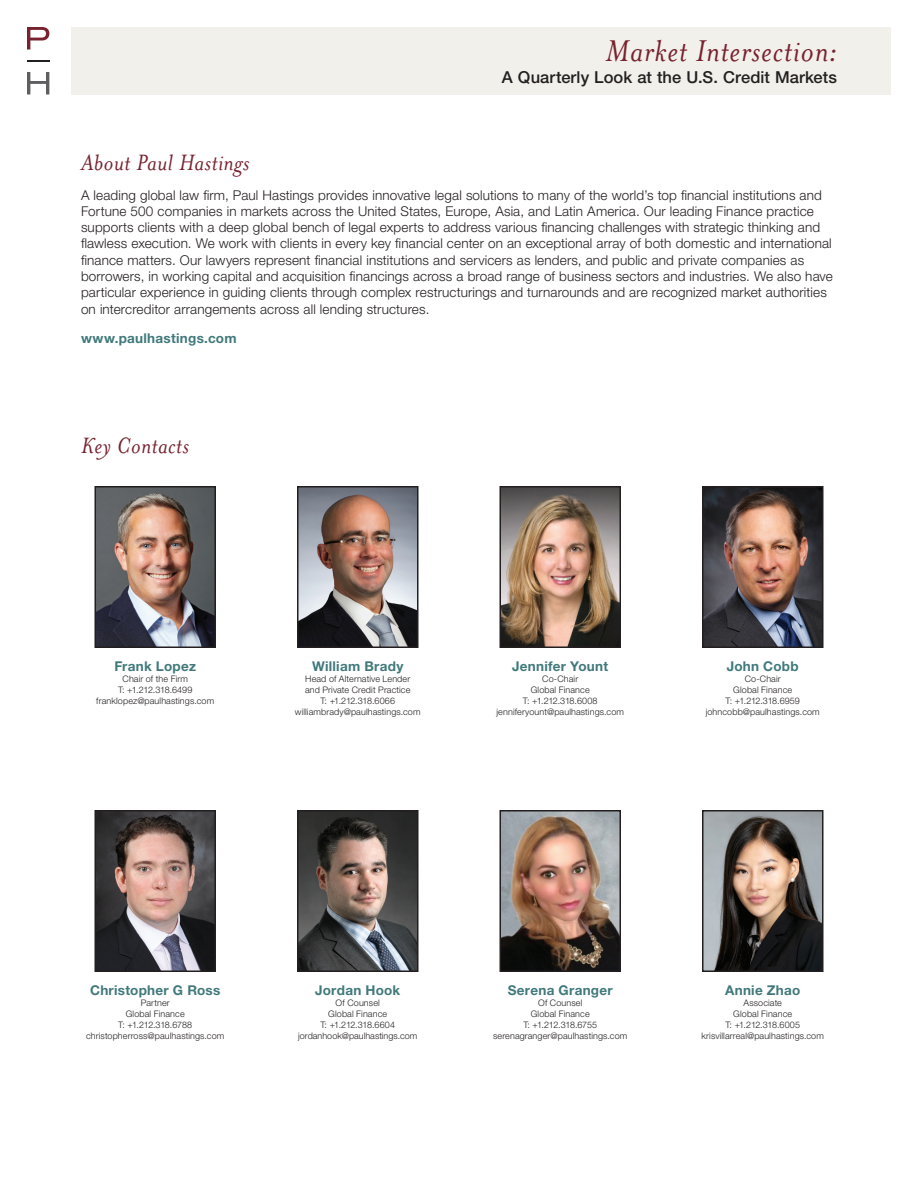
<style>
.page{position:relative;width:918px;height:1188px;background:#fff}
.page>*{position:absolute;margin:0;border:0;box-sizing:border-box;transform-origin:0 0}
.t1{font:italic 34.5px "Mrs Eaves OT";letter-spacing:.025em;color:#78222f}
.AR_Gill_9_12_LISTS{font:italic 25.5px "Mrs Eaves OT";letter-spacing:.02em;color:#78222f}
.t2{font:500 16.5px "Helvetica Neue LT Std";letter-spacing:.005em;color:#231f20}
.AR_Gill_9_12_LISTS-2{font:300 13.5px/16.2px "Helvetica Neue LT Std";letter-spacing:.01em;color:#231f20}
.AR_Gill_9_12_LISTS-3{font:700 13.5px "Helvetica Neue LT Std";letter-spacing:.02em;color:#41797b}
.AR_Gill_9_12_LISTS-4{font:300 9px/10.8px "Helvetica Neue LT Std";letter-spacing:.015em;color:#231f20;text-align:center}
</style>
<div class="page">
<div style="left:72px;top:27px;width:819px;height:67px;background:#f2f0eb"></div>
<svg style="left:27px;top:27px;width:22px;height:23px"></svg>
<svg style="left:27px;top:72px;width:22px;height:22px"></svg>
<svg style="left:27px;top:60px;width:22px;height:1px"></svg>
<img style="left:705px;top:813px;width:116px;height:156px">
<div style="left:702px;top:810px;width:122px;height:162px;border:2px solid #231f20"></div>
<img style="left:503px;top:813px;width:115px;height:156px">
<div style="left:500px;top:810px;width:121px;height:162px;border:2px solid #231f20"></div>
<img style="left:300px;top:813px;width:115px;height:156px">
<div style="left:297px;top:810px;width:121px;height:162px;border:2px solid #231f20"></div>
<img style="left:503px;top:489px;width:115px;height:156px">
<div style="left:500px;top:486px;width:121px;height:162px;border:2px solid #231f20"></div>
<img style="left:98px;top:489px;width:115px;height:156px">
<div style="left:95px;top:486px;width:121px;height:162px;border:2px solid #231f20"></div>
<img style="left:300px;top:489px;width:115px;height:156px">
<div style="left:297px;top:486px;width:121px;height:162px;border:2px solid #231f20"></div>
<img style="left:705px;top:489px;width:116px;height:156px">
<div style="left:702px;top:486px;width:122px;height:162px;border:2px solid #231f20"></div>
<img style="left:97px;top:813px;width:116px;height:156px">
<div style="left:94px;top:810px;width:122px;height:162px;border:2px solid #231f20"></div>
<h1 class="t1" style="left:605px;top:32px;width:233px">Market Intersection:</h1>
<p class="t2" style="left:502px;top:68px;width:337px">A Quarterly Look at the U.S. Credit Markets</p>
<p class="AR_Gill_9_12_LISTS" style="left:81px;top:149px;width:170px">About Paul Hastings</p>
<p class="AR_Gill_9_12_LISTS-2" style="left:81px;top:187px;width:753px">A leading global law firm, Paul Hastings provides innovative legal solutions to many of the world’s top financial institutions and Fortune 500 companies in markets across the United States, Europe, Asia, and Latin America. Our leading Finance practice supports clients with a deep global bench of legal experts to address various financing challenges with strategic thinking and flawless execution. We work with clients in every key financial center on an exceptional array of both domestic and international finance matters. Our lawyers represent financial institutions and servicers as lenders, and public and private companies as borrowers, in working capital and acquisition financings across a broad range of business sectors and industries. We also have particular experience in guiding clients through complex restructurings and turnarounds and are recognized market authorities on intercreditor arrangements across all lending structures.</p>
<p class="AR_Gill_9_12_LISTS-3" style="left:81px;top:330px;width:157px">www.paulhastings.com</p>
<p class="AR_Gill_9_12_LISTS" style="left:81px;top:432px;width:109px">Key Contacts</p>
<p class="AR_Gill_9_12_LISTS-3" style="left:114px;top:658px;width:83px">Frank Lopez</p>
<p class="AR_Gill_9_12_LISTS-4" style="left:118px;top:673px;width:76px">Chair of the Firm<br>T: +1.212.318.6499</p>
<p class="AR_Gill_9_12_LISTS-4" style="left:96px;top:695px;width:119px">franklopez@paulhastings.com</p>
<p class="AR_Gill_9_12_LISTS-3" style="left:312px;top:658px;width:93px">William Brady</p>
<p class="AR_Gill_9_12_LISTS-4" style="left:305px;top:673px;width:107px">Head of Alternative Lender and Private Credit Practice<br>T: +1.212.318.6066</p>
<p class="AR_Gill_9_12_LISTS-4" style="left:295px;top:706px;width:127px">williambrady@paulhastings.com</p>
<p class="AR_Gill_9_12_LISTS-3" style="left:512px;top:658px;width:97px">Jennifer Yount</p>
<p class="AR_Gill_9_12_LISTS-4" style="left:523px;top:673px;width:76px">Co-Chair<br>Global Finance<br>T: +1.212.318.6008</p>
<p class="AR_Gill_9_12_LISTS-4" style="left:497px;top:706px;width:129px">jenniferyount@paulhastings.com</p>
<p class="AR_Gill_9_12_LISTS-3" style="left:727px;top:658px;width:74px">John Cobb</p>
<p class="AR_Gill_9_12_LISTS-4" style="left:726px;top:673px;width:76px">Co-Chair<br>Global Finance<br>T: +1.212.318.6959</p>
<p class="AR_Gill_9_12_LISTS-4" style="left:706px;top:706px;width:116px">johncobb@paulhastings.com</p>
<p class="AR_Gill_9_12_LISTS-3" style="left:90px;top:982px;width:132px">Christopher G Ross</p>
<p class="AR_Gill_9_12_LISTS-4" style="left:118px;top:997px;width:75px">Partner<br>Global Finance<br>T: +1.212.318.6788</p>
<p class="AR_Gill_9_12_LISTS-4" style="left:86px;top:1030px;width:140px">christopherross@paulhastings.com</p>
<p class="AR_Gill_9_12_LISTS-3" style="left:315px;top:982px;width:87px">Jordan Hook</p>
<p class="AR_Gill_9_12_LISTS-4" style="left:320px;top:997px;width:76px">Of Counsel<br>Global Finance<br>T: +1.212.318.6604</p>
<p class="AR_Gill_9_12_LISTS-4" style="left:298px;top:1030px;width:121px">jordanhook@paulhastings.com</p>
<p class="AR_Gill_9_12_LISTS-3" style="left:508px;top:982px;width:106px">Serena Granger</p>
<p class="AR_Gill_9_12_LISTS-4" style="left:523px;top:997px;width:75px">Of Counsel<br>Global Finance<br>T: +1.212.318.6755</p>
<p class="AR_Gill_9_12_LISTS-4" style="left:493px;top:1030px;width:136px">serenagranger@paulhastings.com</p>
<p class="AR_Gill_9_12_LISTS-3" style="left:725px;top:982px;width:77px">Annie Zhao</p>
<p class="AR_Gill_9_12_LISTS-4" style="left:725px;top:997px;width:76px">Associate<br>Global Finance<br>T: +1.212.318.6005</p>
<p class="AR_Gill_9_12_LISTS-4" style="left:702px;top:1030px;width:124px">krisvillarreal@paulhastings.com</p>
</div>
